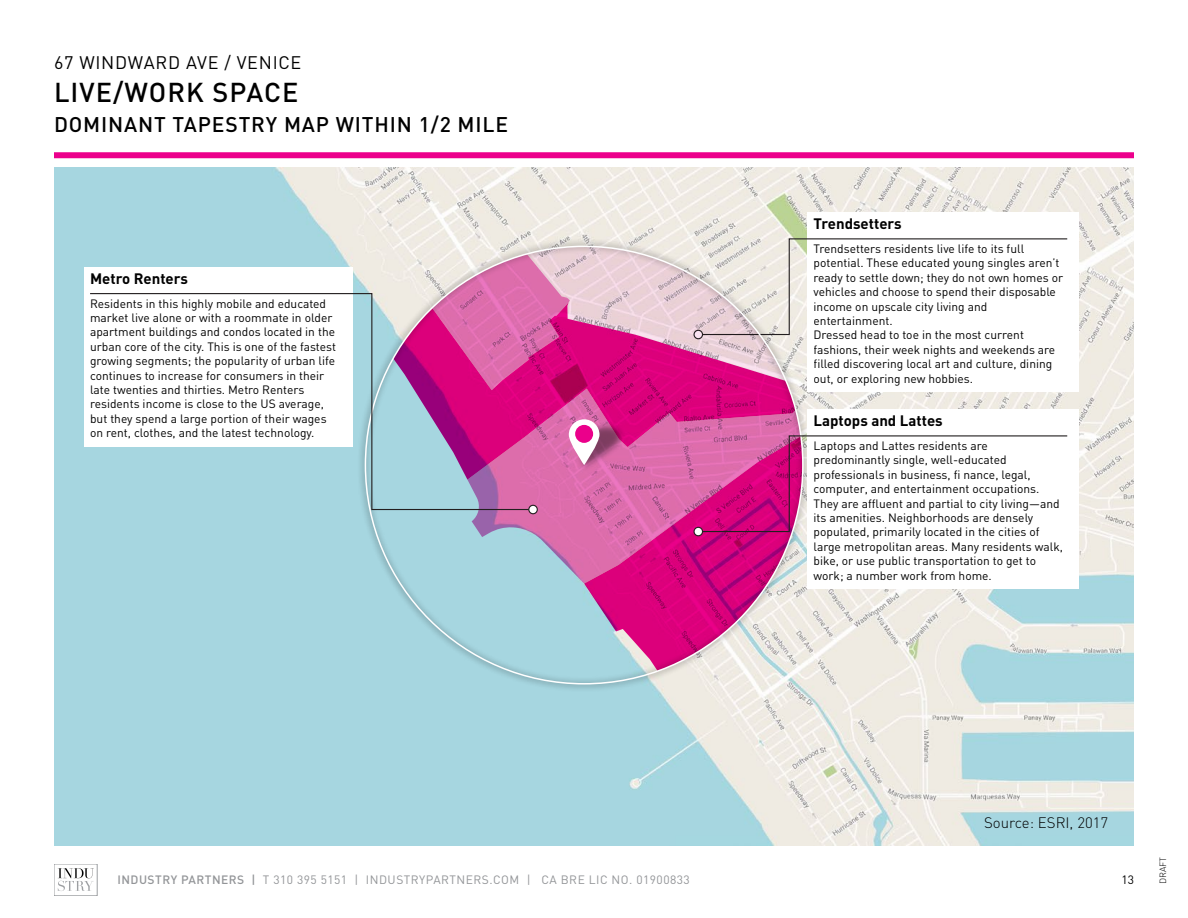
<style>
.page{position:relative;width:1188px;height:918px;background:#fff}
.page>*{position:absolute;margin:0;border:0;box-sizing:border-box;transform-origin:0 0}
.t1{font:500 27px "DIN";letter-spacing:.04em;color:#000}
.t2{font:500 21px "DIN";letter-spacing:.04em;color:#000}
.t3{font:18px "DIN";letter-spacing:.04em;color:#000}
.t4{font:700 15px "DIN";color:#000}
.t5{font:300 15px "DIN";color:#000}
.t6{font:12px/14.4px "DIN";color:#000}
.t7{font:12px "DIN";letter-spacing:.04em;color:#939598}
.t8{font:300 9px "DIN";color:#000}
.s1{font-weight:500}
</style>
<div class="page">
<div style="left:54px;top:152px;width:1080px;height:6px;background:#ec008c"></div>
<div style="left:54px;top:864px;width:43px;height:32px;border:1px solid #9d9fa2"></div>
<svg style="left:58px;top:868px;width:36px;height:23px"></svg>
<img style="left:54px;top:168px;width:1080px;height:677px">
<div style="left:807px;top:213px;width:272px;height:179px;background:#fff"></div>
<svg style="left:814px;top:238px;width:254px;height:2px"></svg>
<img style="left:355px;top:236px;width:459px;height:459px">
<div style="left:807px;top:410px;width:272px;height:179px;background:#fff"></div>
<svg style="left:693px;top:435px;width:375px;height:101px"></svg>
<div style="left:84px;top:268px;width:269px;height:179px;background:#fff"></div>
<svg style="left:89px;top:292px;width:445px;height:219px"></svg>
<img style="left:526px;top:373px;width:147px;height:146px">
<svg style="left:569px;top:419px;width:30px;height:46px"></svg>
<div style="left:575px;top:425px;width:18px;height:18px;background:#eb008b;border-radius:50%"></div>
<h3 class="t3" style="left:54px;top:51px;width:249px">67 WINDWARD AVE / VENICE</h3>
<h1 class="t1" style="left:54px;top:75px;width:246px">LIVE/WORK SPACE</h1>
<h2 class="t2" style="left:54px;top:111px;width:456px">DOMINANT TAPESTRY MAP WITHIN 1/2 MILE</h2>
<p class="t4" style="left:90px;top:269px;width:99px">Metro Renters</p>
<p class="t6" style="left:90px;top:296px;width:247px">Residents in this highly mobile and educated market live alone or with a roommate in older apartment buildings and condos located in the urban core of the city. This is one of the fastest growing segments; the popularity of urban life continues to increase for consumers in their late twenties and thirties. Metro Renters residents income is close to the US average, but they spend a large portion of their wages on rent, clothes, and the latest technology.</p>
<p class="t4" style="left:814px;top:214px;width:90px">Trendsetters</p>
<p class="t6" style="left:814px;top:241px;width:251px">Trendsetters residents live life to its full potential. These educated young singles aren’t ready to settle down; they do not own homes or vehicles and choose to spend their disposable income on upscale city living and entertainment.<br>Dressed head to toe in the most current fashions, their week nights and weekends are filled discovering local art and culture, dining out, or exploring new hobbies.</p>
<p class="t4" style="left:814px;top:411px;width:131px">Laptops and Lattes</p>
<p class="t6" style="left:814px;top:438px;width:251px">Laptops and Lattes residents are predominantly single, well-educated professionals in business, fi nance, legal, computer, and entertainment occupations.<br>They are affluent and partial to city living—and its amenities. Neighborhoods are densely populated, primarily located in the cities of large metropolitan areas. Many residents walk, bike, or use public transportation to get to work; a number work from home.</p>
<p class="t5" style="left:984px;top:814px;width:126px">Source: ESRI, 2017</p>
<p class="t7" style="left:117px;top:872px;width:574px"><span class="s1">INDUSTRY PARTNERS |</span> T 310 395 5151 | INDUSTRYPARTNERS.COM | CA BRE LIC NO. 01900833</p>
<p class="t6" style="left:1121px;top:872px;width:14px">13</p>
<p class="t8" style="left:1157px;top:884px;width:29px;rotate:-90deg">DRAFT</p>
</div>
